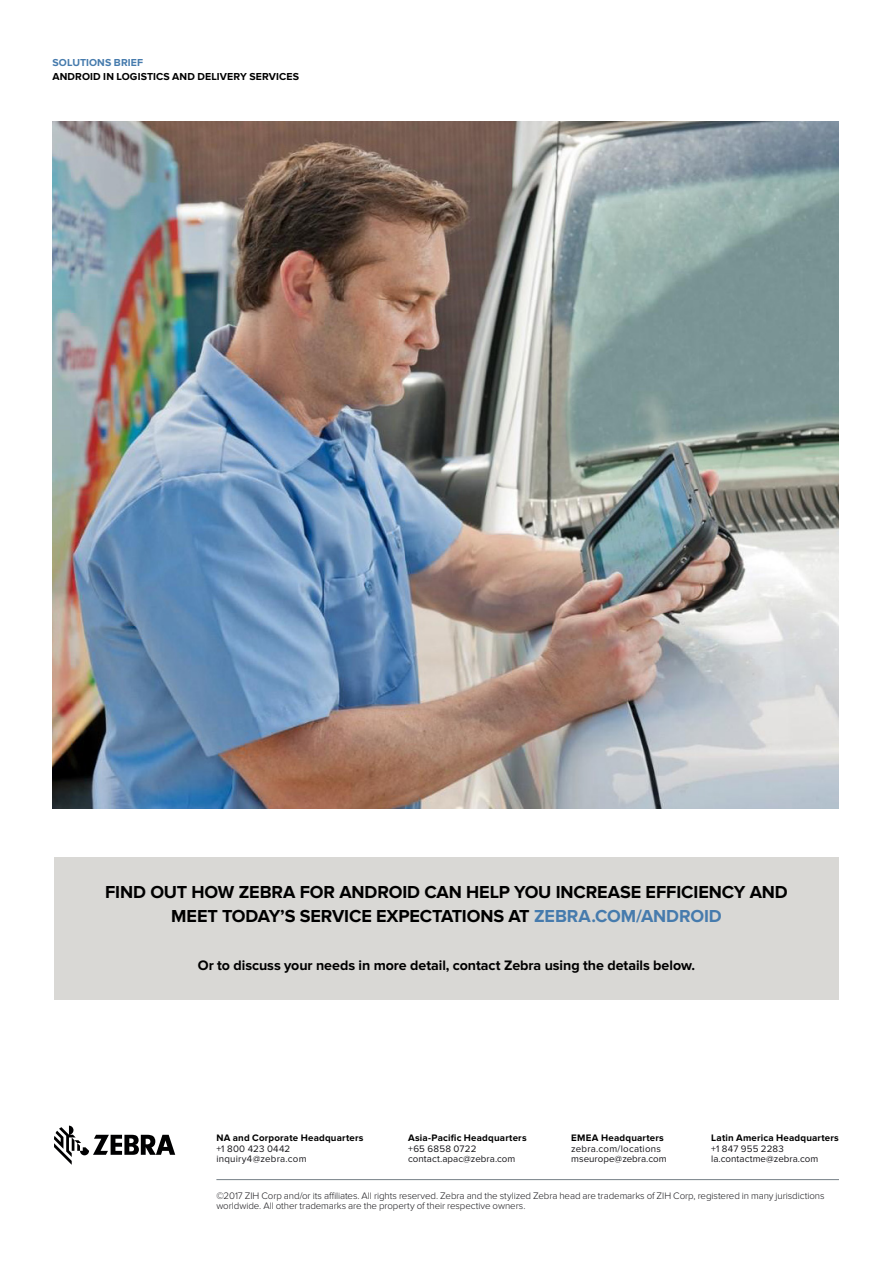
<style>
.page{position:relative;width:893px;height:1263px;background:#fff}
.page>*{position:absolute;margin:0;border:0;box-sizing:border-box;transform-origin:0 0}
.Back_Page_CTA{font:700 18px/24px "Proxima Nova";letter-spacing:-.005em;color:#000;text-align:center}
.Interior_Headline_02{font:700 14.25px "Proxima Nova";letter-spacing:-.005em;color:#000}
.t1{font:700 10.5px "Proxima Nova";letter-spacing:.01em;color:#000}
.t2{font:700 10.5px "Proxima Nova";letter-spacing:.01em;color:#467bad}
.t3{font:300 9.75px/10.5px "Proxima Nova";letter-spacing:-.005em;color:#19181c}
.t4{font:9.75px/10.5px "Proxima Nova";letter-spacing:.01em;color:#19181c}
.t5{font:700 9.75px "Proxima Nova";letter-spacing:.02em;color:#000}
.s1{color:#467bad}
</style>
<div class="page">
<img style="left:53px;top:122px;width:786px;height:686px">
<div style="left:54px;top:857px;width:785px;height:143px;background:#d9d8d5"></div>
<svg style="left:54px;top:1125px;width:121px;height:40px"></svg>
<hr style="left:216px;top:1179px;width:623px;height:1px;background:#768087">
<p class="t2" style="left:53px;top:56px;width:92px">SOLUTIONS BRIEF</p>
<p class="t1" style="left:53px;top:70px;width:248px">ANDROID IN LOGISTICS AND DELIVERY SERVICES</p>
<p class="Back_Page_CTA" style="left:105px;top:881px;width:684px">FIND OUT HOW ZEBRA FOR ANDROID CAN HELP YOU INCREASE EFFICIENCY AND<br>MEET TODAY’S SERVICE EXPECTATIONS AT <span class="s1">ZEBRA.COM/ANDROID</span></p>
<p class="Interior_Headline_02" style="left:198px;top:956px;width:499px">Or to discuss your needs in more detail, contact Zebra using the details below.</p>
<p class="t5" style="left:216px;top:1132px;width:149px">NA and Corporate Headquarters</p>
<p class="t4" style="left:216px;top:1143px;width:92px">+1 800 423 0442 inquiry4@zebra.com</p>
<p class="t5" style="left:408px;top:1132px;width:120px">Asia-Pacific Headquarters</p>
<p class="t4" style="left:408px;top:1143px;width:109px">+65 6858 0722 contact.apac@zebra.com</p>
<p class="t5" style="left:571px;top:1132px;width:94px">EMEA Headquarters</p>
<p class="t4" style="left:571px;top:1143px;width:97px">zebra.com/locations mseurope@zebra.com</p>
<p class="t5" style="left:711px;top:1132px;width:129px">Latin America Headquarters</p>
<p class="t4" style="left:711px;top:1143px;width:109px">+1 847 955 2283 la.contactme@zebra.com</p>
<p class="t3" style="left:216px;top:1190px;width:610px">©2017 ZIH Corp and/or its affiliates. All rights reserved. Zebra and the stylized Zebra head are trademarks of ZIH Corp, registered in many jurisdictions worldwide. All other trademarks are the property of their respective owners.</p>
</div>
